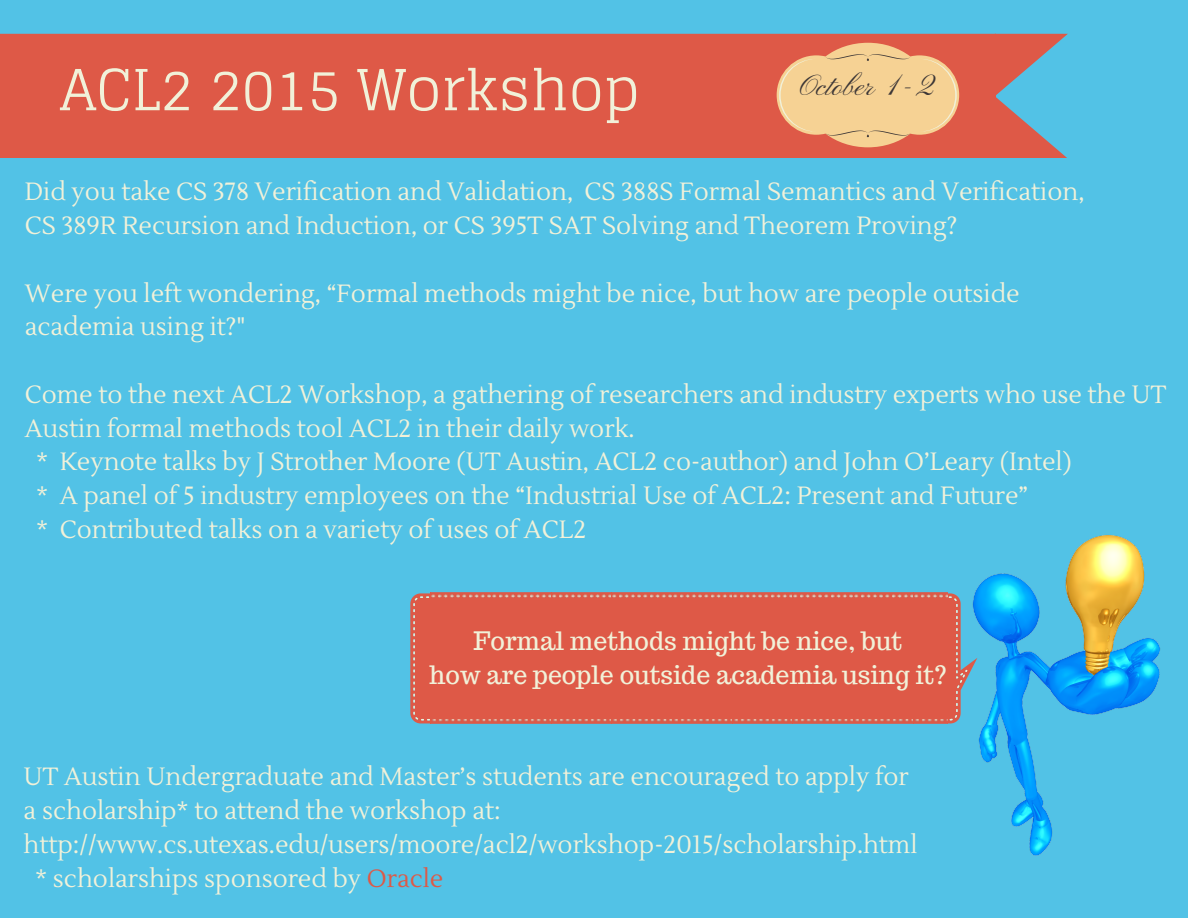
<style>
.page{position:relative;width:1188px;height:918px;background:#52c2e6}
.page>*{position:absolute;margin:0;border:0;box-sizing:border-box;transform-origin:0 0}
.t1{font:56.55px "Glegoo";color:#f1f1d9}
.t2{font:29.7px "Pinyon Script";color:#3c3636}
.t3{font:24.9px/33.8px "Lustria";color:#f1f1d9}
.t4{font:24.9px/33.8px "Trocchi";color:#f1f1d9;text-align:center}
.s1{color:#de5947}
</style>
<div class="page">
<svg style="left:996px;top:34px;width:72px;height:124px"></svg>
<div style="left:0;top:34px;width:996px;height:124px;background:#de5947"></div>
<svg style="left:947px;top:593px;width:14px;height:130px;background:#d66758"></svg>
<svg style="left:410px;top:593px;width:20px;height:130px;background:#d76354"></svg>
<div style="left:430px;top:592px;width:517px;height:132px;background:#de5947"></div>
<img style="left:961px;top:535px;width:200px;height:321px">
<svg style="left:777px;top:43px;width:182px;height:104px;background:#efb582"></svg>
<h1 class="t1" style="left:60px;top:55px;width:582px">ACL2 2015 Workshop</h1>
<p class="t2" style="left:799px;top:69px;width:139px">October 1-2</p>
<p class="t3" style="left:25px;top:176px;width:1061px">Did you take CS 378 Verification and Validation, CS 388S Formal Semantics and Verification,<br>CS 389R Recursion and Induction, or CS 395T SAT Solving and Theorem Proving?</p>
<p class="t3" style="left:25px;top:277px;width:997px">Were you left wondering, “Formal methods might be nice, but how are people outside academia using it?"</p>
<p class="t3" style="left:25px;top:378px;width:1143px">Come to the next ACL2 Workshop, a gathering of researchers and industry experts who use the UT</p>
<p class="t3" style="left:25px;top:412px;width:611px">Austin formal methods tool ACL2 in their daily work.</p>
<p class="t3" style="left:36px;top:446px;width:1037px">* Keynote talks by J Strother Moore (UT Austin, ACL2 co-author) and John O’Leary (Intel)</p>
<p class="t3" style="left:36px;top:479px;width:994px">* A panel of 5 industry employees on the “Industrial Use of ACL2: Present and Future”</p>
<p class="t3" style="left:36px;top:513px;width:552px">* Contributed talks on a variety of uses of ACL2</p>
<p class="t4" style="left:429px;top:624px;width:519px">Formal methods might be nice, but<br>how are people outside academia using it?</p>
<p class="t3" style="left:24px;top:761px;width:887px">UT Austin Undergraduate and Master’s students are encouraged to apply for</p>
<p class="t3" style="left:24px;top:794px;width:479px">a scholarship* to attend the workshop at:</p>
<p class="t3" style="left:24px;top:828px;width:895px">http://www.cs.utexas.edu/users/moore/acl2/workshop-2015/scholarship.html</p>
<p class="t3" style="left:35px;top:862px;width:410px">* scholarships sponsored by <span class="s1">Oracle</span></p>
</div>
